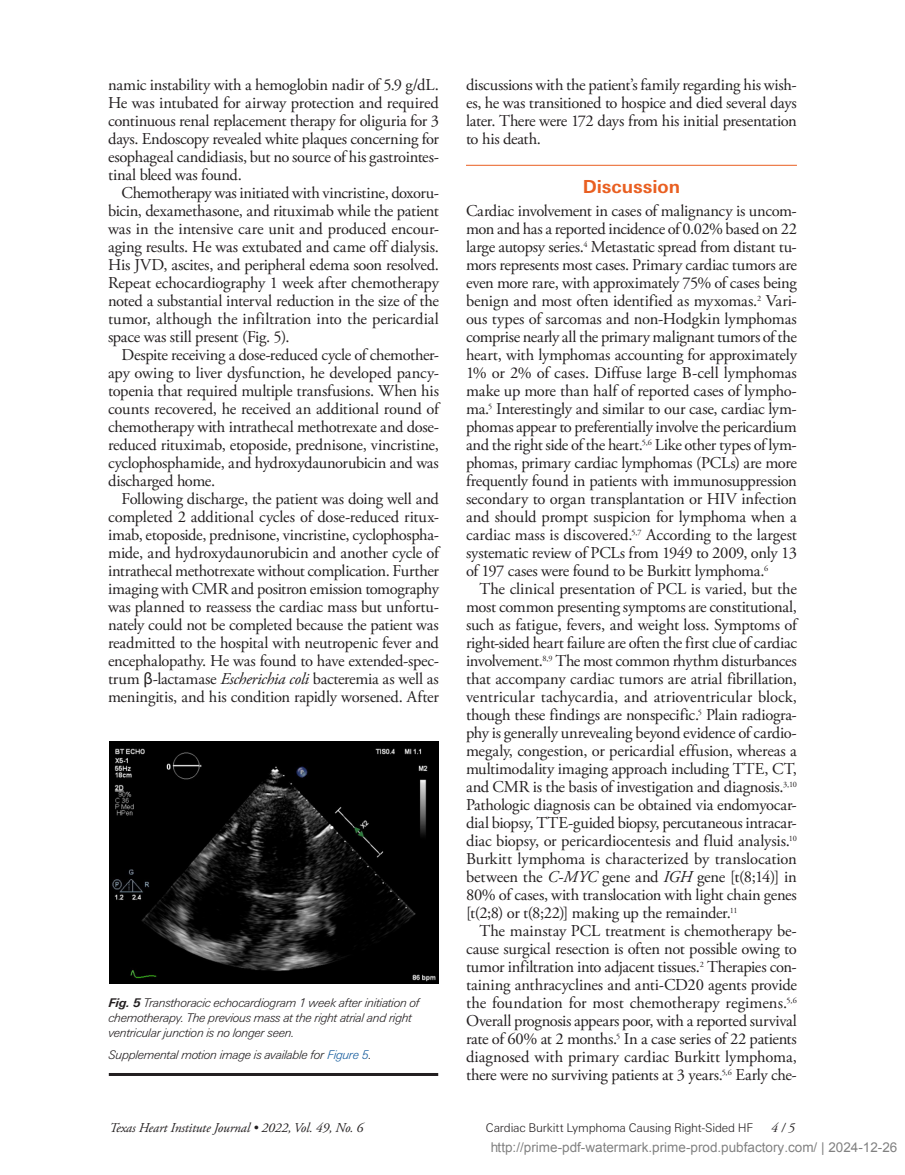
<style>
.page{position:relative;width:905px;height:1175px;background:#fff}
.page>*{position:absolute;margin:0;border:0;box-sizing:border-box;transform-origin:0 0}
._4_-_Heading_1{font:700 18px "Univers Next Pro";letter-spacing:-.005em;color:#e95f21}
._4_-_Body_text{font:16.5px/18px "Adobe Garamond Pro";letter-spacing:-.02em;color:#231f20;text-align:justify}
.t1{font:13.5px "Arial";color:rgb(0 0 0/.5)}
.t2{font:italic 13.5px "Adobe Garamond Pro";letter-spacing:-.01em;color:#231f20}
._6_-_Captions{font:italic 300 12px/15px "Univers Next Pro";letter-spacing:-.02em;color:#231f20}
.t3{font:300 12px "Univers Next Pro";letter-spacing:-.015em;color:#231f20}
.s1{font-family:"Myriad Pro"}
.s2{font-style:italic}
.s3{font-weight:700}
.s4{color:#175d9e}
</style>
<div class="page">
<hr style="left:109px;top:1073px;width:329px;height:3px;background:#231f20">
<img style="left:109px;top:742px;width:329px;height:241px">
<hr style="left:466px;top:165px;width:331px;height:1px;background:#e95f21">
<p class="_4_-_Body_text" style="left:108px;top:76px;width:332px">namic instability with a hemoglobin nadir of 5.9 g/dL.<br>He was intubated for airway protection and required continuous renal replacement therapy for oliguria for 3 days. Endoscopy revealed white plaques concerning for esophageal candidiasis, but no source of his gastrointes&shy;tinal bleed was found.</p>
<p class="_4_-_Body_text" style="left:108px;top:184px;width:332px;text-indent:13px">Chemotherapy was initiated with vincristine, doxoru&shy;bicin, dexamethasone, and rituximab while the patient was in the intensive care unit and produced encour&shy;aging results. He was extubated and came off dialysis.<br>His JVD, ascites, and peripheral edema soon resolved.<br>Repeat echocardiography 1 week after chemotherapy noted a substantial interval reduction in the size of the tumor, although the infiltration into the pericardial space was still present (Fig. 5).</p>
<p class="_4_-_Body_text" style="left:108px;top:346px;width:332px;text-indent:13px">Despite receiving a dose-reduced cycle of chemother&shy;apy owing to liver dysfunction, he developed pancy&shy;topenia that required multiple transfusions. When his counts recovered, he received an additional round of chemotherapy with intrathecal methotrexate and dose&shy;reduced rituximab, etoposide, prednisone, vincristine, cyclophosphamide, and hydroxydaunorubicin and was discharged home.</p>
<p class="_4_-_Body_text" style="left:108px;top:490px;width:332px;text-indent:13px">Following discharge, the patient was doing well and completed 2 additional cycles of dose-reduced ritux&shy;imab, etoposide, prednisone, vincristine, cyclophospha&shy;mide, and hydroxydaunorubicin and another cycle of intrathecal methotrexate without complication. Further imaging with CMR and positron emission tomography was planned to reassess the cardiac mass but unfortu&shy;nately could not be completed because the patient was readmitted to the hospital with neutropenic fever and encephalopathy. He was found to have extended-spec&shy;trum <span class="s1">β</span>-lactamase <span class="s2">Escherichia coli</span> bacteremia as well as meningitis, and his condition rapidly worsened. After</p>
<p class="_6_-_Captions" style="left:109px;top:995px;width:312px"><span class="s3">Fig. 5</span> Transthoracic echocardiogram 1 week after initiation of chemotherapy. The previous mass at the right atrial and right ventricular junction is no longer seen.</p>
<p class="_6_-_Captions" style="left:109px;top:1047px;width:265px">Supplemental motion image is available for <span class="s4">Figure 5</span>.</p>
<p class="_4_-_Body_text" style="left:466px;top:76px;width:332px">discussions with the patient’s family regarding his wish&shy;es, he was transitioned to hospice and died several days later. There were 172 days from his initial presentation to his death.</p>
<p class="_4_-_Heading_1" style="left:583px;top:175px;width:99px">Discussion</p>
<p class="_4_-_Body_text" style="left:466px;top:202px;width:332px">Cardiac involvement in cases of malignancy is uncom&shy;mon and has a reported incidence of 0.02% based on 22 large autopsy series.<sup>4</sup> Metastatic spread from distant tu&shy;mors represents most cases. Primary cardiac tumors are even more rare, with approximately 75% of cases being benign and most often identified as myxomas.<sup>2</sup> Vari&shy;ous types of sarcomas and non-Hodgkin lymphomas comprise nearly all the primary malignant tumors of the heart, with lymphomas accounting for approximately 1% or 2% of cases. Diffuse large B-cell lymphomas make up more than half of reported cases of lympho&shy;ma.<sup>5</sup> Interestingly and similar to our case, cardiac lym&shy;phomas appear to preferentially involve the pericardium and the right side of the heart.<sup>5,6</sup> Like other types of lym&shy;phomas, primary cardiac lymphomas (PCLs) are more frequently found in patients with immunosuppression secondary to organ transplantation or HIV infection and should prompt suspicion for lymphoma when a cardiac mass is discovered.<sup>5,7</sup> According to the largest systematic review of PCLs from 1949 to 2009, only 13 of 197 cases were found to be Burkitt lymphoma.<sup>6</sup></p>
<p class="_4_-_Body_text" style="left:466px;top:580px;width:332px;text-indent:13px">The clinical presentation of PCL is varied, but the most common presenting symptoms are constitutional, such as fatigue, fevers, and weight loss. Symptoms of right-sided heart failure are often the first clue of cardiac involvement.<sup>8,9</sup> The most common rhythm disturbances that accompany cardiac tumors are atrial fibrillation, ventricular tachycardia, and atrioventricular block, though these findings are nonspecific.<sup>5</sup> Plain radiogra&shy;phy is generally unrevealing beyond evidence of cardio&shy;megaly, congestion, or pericardial effusion, whereas a multimodality imaging approach including TTE, CT, and CMR is the basis of investigation and diagnosis.<sup>3,10<br></sup>Pathologic diagnosis can be obtained via endomyocar&shy;dial biopsy, TTE-guided biopsy, percutaneous intracar&shy;diac biopsy, or pericardiocentesis and fluid analysis.<sup>10<br></sup>Burkitt lymphoma is characterized by translocation between the <span class="s2">C-MYC</span> gene and <span class="s2">IGH</span> gene [t(8;14)] in 80% of cases, with translocation with light chain genes [t(2;8) or t(8;22)] making up the remainder.<sup>11</sup></p>
<p class="_4_-_Body_text" style="left:466px;top:922px;width:332px;text-indent:13px">The mainstay PCL treatment is chemotherapy be&shy;cause surgical resection is often not possible owing to tumor infiltration into adjacent tissues.<sup>2</sup> Therapies con&shy;taining anthracyclines and anti-CD20 agents provide the foundation for most chemotherapy regimens.<sup>5,6<br></sup>Overall prognosis appears poor, with a reported survival rate of 60% at 2 months.<sup>5</sup> In a case series of 22 patients diagnosed with primary cardiac Burkitt lymphoma, there were no surviving patients at 3 years.<sup>5,6</sup> Early che-</p>
<p class="t2" style="left:110px;top:1120px;width:255px">Texas Heart Institute Journal • 2022, Vol. 49, No. 6</p>
<p class="t3" style="left:486px;top:1121px;width:269px">Cardiac Burkitt Lymphoma Causing Right-Sided HF</p>
<p class="t2" style="left:771px;top:1119px;width:25px">4 / 5</p>
<p class="t1" style="left:490px;top:1140px;width:409px">http://prime-pdf-watermark.prime-prod.pubfactory.com/ | 2024-12-26</p>
</div>
